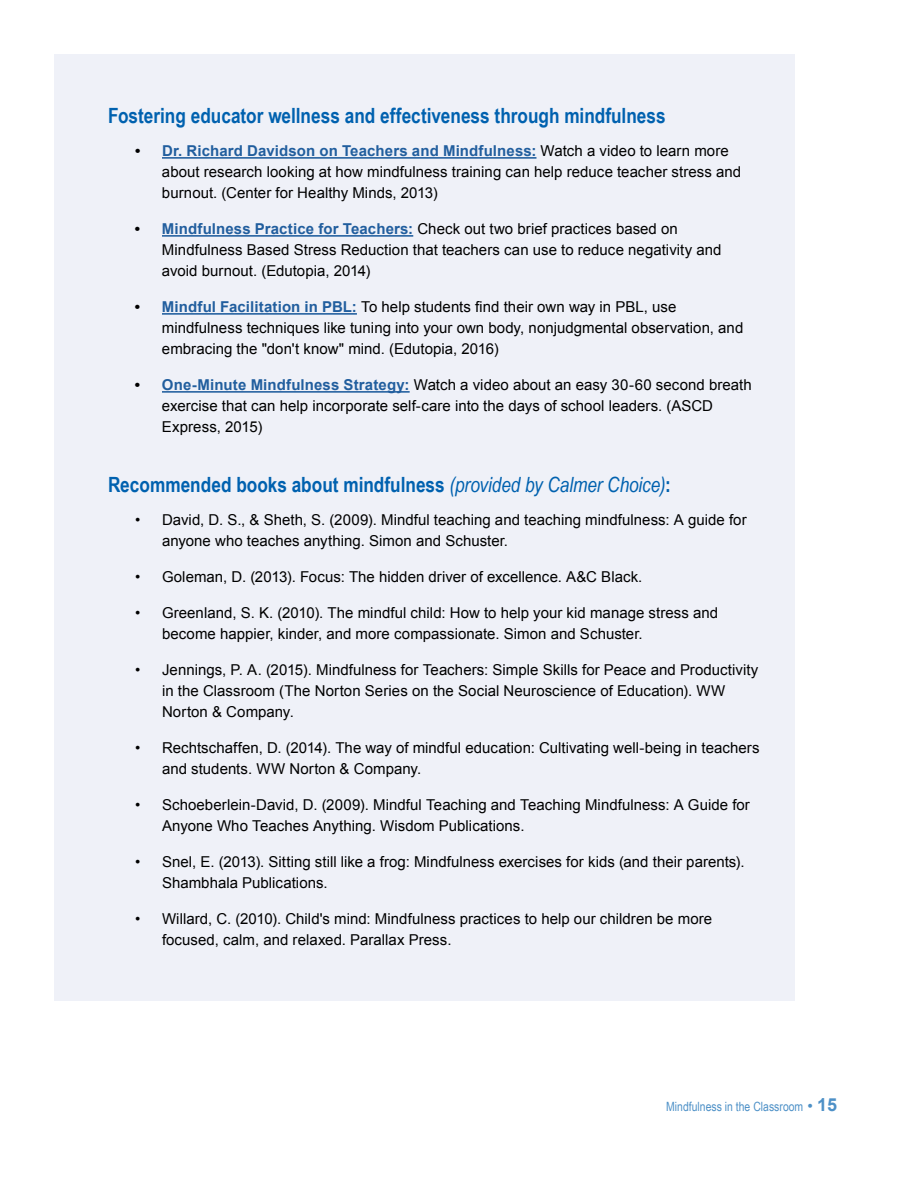
<style>
.page{position:relative;width:918px;height:1188px;background:#fff}
.page>*{position:absolute;margin:0;border:0;box-sizing:border-box;transform-origin:0 0}
.t1{font:700 21px "Arial Narrow";color:#0061af}
.t2{font:15px/21px "Arial";letter-spacing:.005em;color:#000}
.t3{font:12.75px "Arial Narrow";color:#0061af}
.s1{font-weight:700}
.s2{font-weight:700;color:#215e9e}
.s3{font-weight:400;font-style:italic}
.s4{font-family:"The Mix Semi Light Caps";font-size:18px}
.s5{font-family:"Arial";font-weight:700;font-size:18px}
</style>
<div class="page">
<div style="left:54px;top:54px;width:740px;height:947px;background:#eef0f8"></div>
<hr style="left:162px;top:157px;width:374px;height:2px;background:#215e9e">
<hr style="left:162px;top:235px;width:251px;height:2px;background:#215e9e">
<hr style="left:162px;top:313px;width:195px;height:2px;background:#215e9e">
<hr style="left:162px;top:391px;width:248px;height:2px;background:#215e9e">
<h1 class="t1" style="left:108px;top:100px;width:559px">Fostering educator wellness and effectiveness through mindfulness</h1>
<p class="t2" style="left:162px;top:141px;width:581px;text-indent:-27px"><span class="s1">•</span> <span class="s2">Dr. Richard Davidson on Teachers and Mindfulness:</span> Watch a video to learn more about research looking at how mindfulness training can help reduce teacher stress and burnout. (Center for Healthy Minds, 2013)</p>
<p class="t2" style="left:162px;top:219px;width:561px;text-indent:-27px"><span class="s1">•</span> <span class="s2">Mindfulness Practice for Teachers:</span> Check out two brief practices based on<br>Mindfulness Based Stress Reduction that teachers can use to reduce negativity and avoid burnout. (Edutopia, 2014)</p>
<p class="t2" style="left:162px;top:297px;width:583px;text-indent:-27px"><span class="s1">•</span> <span class="s2">Mindful Facilitation in PBL:</span> To help students find their own way in PBL, use mindfulness techniques like tuning into your own body, nonjudgmental observation, and embracing the "don't know" mind. (Edutopia, 2016)</p>
<p class="t2" style="left:162px;top:375px;width:591px;text-indent:-27px"><span class="s1">•</span> <span class="s2">One-Minute Mindfulness Strategy:</span> Watch a video about an easy 30-60 second breath exercise that can help incorporate self-care into the days of school leaders. (ASCD<br>Express, 2015)</p>
<h1 class="t1" style="left:108px;top:469px;width:564px">Recommended books about mindfulness <span class="s3">(provided by Calmer Choice)</span>:</h1>
<p class="t2" style="left:162px;top:510px;width:586px;text-indent:-27px">• David, D. S., &amp; Sheth, S. (2009). Mindful teaching and teaching mindfulness: A guide for anyone who teaches anything. Simon and Schuster.</p>
<p class="t2" style="left:135px;top:567px;width:509px">• Goleman, D. (2013). Focus: The hidden driver of excellence. A&amp;C Black.</p>
<p class="t2" style="left:162px;top:603px;width:558px;text-indent:-27px">• Greenland, S. K. (2010). The mindful child: How to help your kid manage stress and become happier, kinder, and more compassionate. Simon and Schuster.</p>
<p class="t2" style="left:162px;top:660px;width:598px;text-indent:-27px">• Jennings, P. A. (2015). Mindfulness for Teachers: Simple Skills for Peace and Productivity in the Classroom (The Norton Series on the Social Neuroscience of Education). WW<br>Norton &amp; Company.</p>
<p class="t2" style="left:162px;top:738px;width:599px;text-indent:-27px">• Rechtschaffen, D. (2014). The way of mindful education: Cultivating well-being in teachers and students. WW Norton &amp; Company.</p>
<p class="t2" style="left:162px;top:795px;width:589px;text-indent:-27px">• Schoeberlein-David, D. (2009). Mindful Teaching and Teaching Mindfulness: A Guide for<br>Anyone Who Teaches Anything. Wisdom Publications.</p>
<p class="t2" style="left:162px;top:852px;width:584px;text-indent:-27px">• Snel, E. (2013). Sitting still like a frog: Mindfulness exercises for kids (and their parents).<br>Shambhala Publications.</p>
<p class="t2" style="left:162px;top:909px;width:552px;text-indent:-27px">• Willard, C. (2010). Child's mind: Mindfulness practices to help our children be more focused, calm, and relaxed. Parallax Press.</p>
<p class="t3" style="left:666px;top:1097px;width:173px">Mindfulness in the Classroom <span class="s4">•</span> <span class="s5">15</span></p>
</div>
